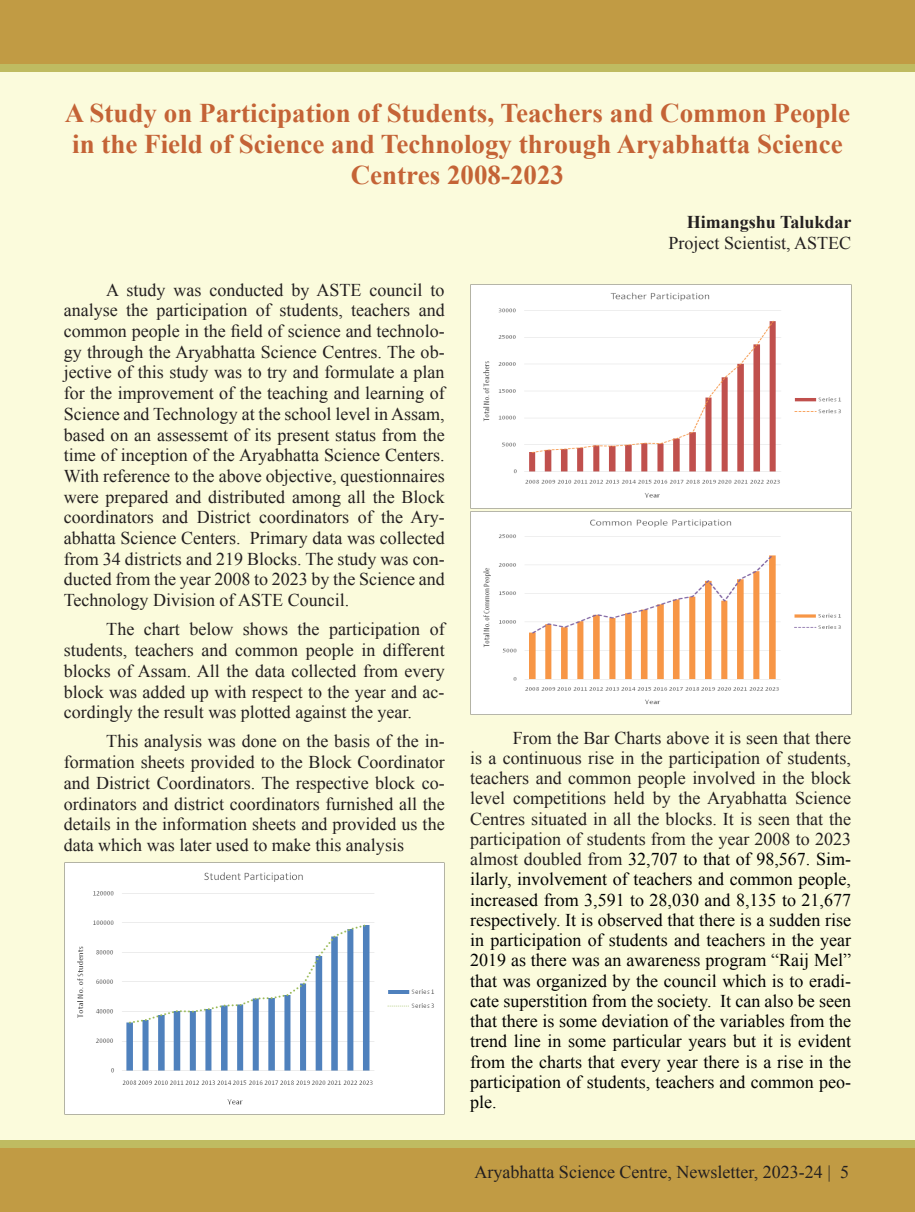
<style>
.page{position:relative;width:915px;height:1212px;background:#fff}
.page>*{position:absolute;margin:0;border:0;box-sizing:border-box;transform-origin:0 0}
.t1{font:700 27px/31px "Times New Roman";color:#c46336;text-align:center}
.t2{font:18px/20.7px "Times New Roman";color:#231f20;text-align:justify}
.t3{font:18px/20.2px "Times New Roman";color:#000;text-align:justify}
.t4{font:700 18px "Times New Roman";color:#231f20}
.s1{color:#231f20}
</style>
<div class="page">
<div style="left:0;top:0;width:914px;height:1212px;background:#fbfbdc"></div>
<div style="left:0;top:1140px;width:914px;height:63px;background:#bfbb61"></div>
<div style="left:0;top:1148px;width:914px;height:64px;background:#c19b44"></div>
<div style="left:0;top:9px;width:914px;height:63px;background:#bfbb61"></div>
<div style="left:0;top:0;width:914px;height:64px;background:#c19b44"></div>
<img style="left:64px;top:863px;width:380px;height:251px">
<img style="left:471px;top:284px;width:379px;height:224px">
<img style="left:471px;top:511px;width:379px;height:204px">
<h1 class="t1" style="left:65px;top:97px;width:786px">A Study on Participation of Students, Teachers and Common People in the Field of Science and Technology through Aryabhatta Science<br>Centres 2008-2023</h1>
<p class="t2" style="left:64px;top:279px;width:382px;text-indent:43px">A study was conducted by ASTE council to analyse the participation of students, teachers and common people in the field of science and technolo&shy;gy through the Aryabhatta Science Centres. The ob&shy;jective of this study was to try and formulate a plan for the improvement of the teaching and learning of Science and Technology at the school level in Assam, based on an assessemt of its present status from the time of inception of the Aryabhatta Science Centers.<br>With reference to the above objective, questionnaires were prepared and distributed among all the Block coordinators and District coordinators of the Ary&shy;abhatta Science Centers. Primary data was collected from 34 districts and 219 Blocks. The study was con&shy;ducted from the year 2008 to 2023 by the Science and Technology Division of ASTE Council.</p>
<p class="t2" style="left:64px;top:619px;width:382px;text-indent:43px">The chart below shows the participation of students, teachers and common people in different blocks of Assam. All the data collected from every block was added up with respect to the year and ac&shy;cordingly the result was plotted against the year.</p>
<p class="t2" style="left:64px;top:731px;width:382px;text-indent:43px">This analysis was done on the basis of the in&shy;formation sheets provided to the Block Coordinator and District Coordinators. The respective block co&shy;ordinators and district coordinators furnished all the details in the information sheets and provided us the data which was later used to make this analysis</p>
<p class="t4" style="left:686px;top:210px;width:166px">Himangshu Talukdar</p>
<p class="t2" style="left:668px;top:232px;width:184px">Project Scientist, ASTEC</p>
<p class="t3" style="left:470px;top:727px;width:382px;text-indent:43px"><span class="s1">From the Bar Charts above it is seen that there is a continuous rise in the participation of students, teachers and common people involved in the block level competitions held by the Aryabhatta Science Centres situated in all the blocks. It is seen that the participation of students from the year 2008 to 2023 almost doubled from</span> 32,707 to that of 98,567. Sim&shy;ilarly, involvement of teachers and common people, increased from 3,591 to 28,030 and 8,135 to 21,677 respectively. It is observed that there is a sudden rise in participation of students and teachers in the year 2019 as there was an awareness program “Raij Mel” that was organized by the council which is to eradi&shy;cate superstition from the society. It can also be seen that there is some deviation of the variables from the trend line in some particular years but it is evident from the charts that every year there is a rise in the participation of students, teachers and common peo&shy;ple.</p>
<p class="t2" style="left:474px;top:1161px;width:376px">Aryabhatta Science Centre, Newsletter, 2023-24 | 5</p>
</div>
